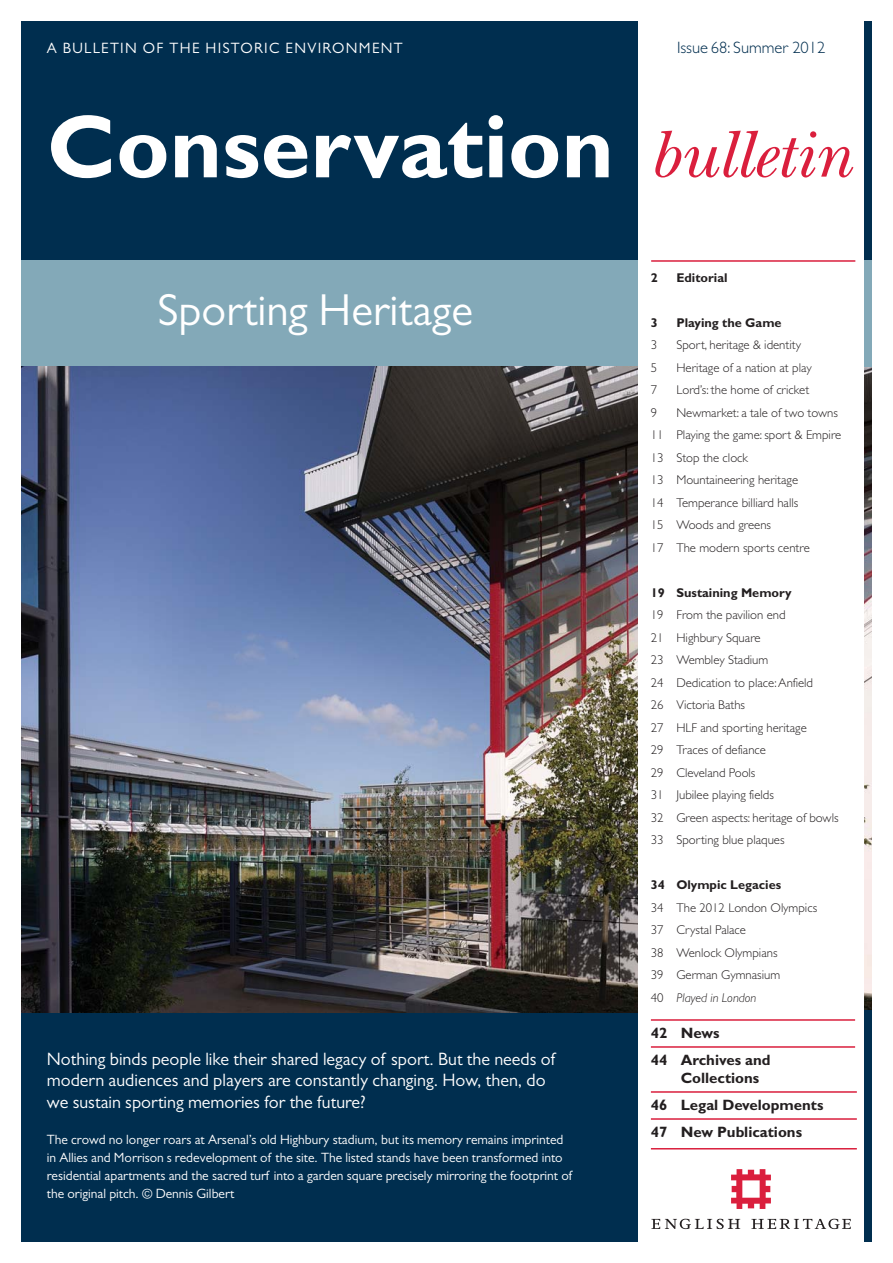
<style>
.page{position:relative;width:893px;height:1263px;background:#fff}
.page>*{position:absolute;margin:0;border:0;box-sizing:border-box;transform-origin:0 0}
.t1{font:700 90px "Gill Sans";color:#fff}
.t2{font:45px "Gill Sans";color:#fff}
.t3{font:18px/21.6px "Gill Sans";color:#fff}
.t4{font:300 16.5px "Gill Sans";color:#002e4f}
.t5{font:700 15px/27px "Gill Sans";color:#231f20}
.t6{font:15px "Gill Sans";letter-spacing:.085em;color:#fff}
.t7{font:13.5px/18px "Gill Sans";color:#fff}
.t8{font:300 12.75px/22.5px "Gill Sans";color:#231f20}
.t9{font:700 12.75px "Gill Sans";color:#231f20}
.s1{font-family:"New Baskerville Italic Os F";font-weight:400;font-size:69px;color:#da1f3d}
.s2{font-weight:700}
.s3{font-style:italic}
</style>
<div class="page">
<img style="left:864px;top:367px;width:8px;height:644px">
<div style="left:21px;top:21px;width:851px;height:239px;background:#002e4f"></div>
<div style="left:21px;top:1011px;width:851px;height:231px;background:#002e4f"></div>
<div style="left:21px;top:260px;width:851px;height:106px;background:#83a9b8"></div>
<img style="left:21px;top:366px;width:617px;height:646px">
<div style="left:638px;top:21px;width:225px;height:1221px;background:#fff"></div>
<svg style="left:651px;top:1219px;width:89px;height:10px"></svg>
<svg style="left:751px;top:1219px;width:99px;height:10px"></svg>
<svg style="left:731px;top:1169px;width:39px;height:40px"></svg>
<hr style="left:651px;top:260px;width:204px;height:2px;background:#da1f3d">
<hr style="left:651px;top:1019px;width:204px;height:2px;background:#da1f3d">
<hr style="left:651px;top:1046px;width:204px;height:2px;background:#da1f3d">
<hr style="left:651px;top:1091px;width:205px;height:2px;background:#da1f3d">
<hr style="left:651px;top:1118px;width:205px;height:2px;background:#da1f3d">
<hr style="left:651px;top:1148px;width:205px;height:2px;background:#da1f3d">
<p class="t6" style="left:47px;top:43px;width:357px">A BULLETIN OF THE HISTORIC ENVIRONMENT</p>
<p class="t4" style="left:677px;top:42px;width:150px">Issue 68: Summer 2012</p>
<h1 class="t1" style="left:47px;top:116px;width:805px">Conservation <span class="s1">bulletin</span></h1>
<h2 class="t2" style="left:158px;top:294px;width:316px">Sporting Heritage</h2>
<p class="t3" style="left:47px;top:1050px;width:509px">Nothing binds people like their shared legacy of sport. But the needs of modern audiences and players are constantly changing. How, then, do we sustain sporting memories for the future?</p>
<p class="t7" style="left:47px;top:1132px;width:527px">The crowd no longer roars at Arsenal’s old Highbury stadium, but its memory remains imprinted in Allies and Morrison s redevelopment of the site. The listed stands have been transformed into residential apartments and the sacred turf into a garden square precisely mirroring the footprint of the original pitch. © Dennis Gilbert</p>
<p class="t9" style="left:651px;top:273px;width:9px">2</p>
<p class="t9" style="left:676px;top:273px;width:53px">Editorial</p>
<p class="t9" style="left:651px;top:318px;width:9px">3</p>
<p class="t9" style="left:676px;top:318px;width:107px">Playing the Game</p>
<p class="t8" style="left:651px;top:335px;width:8px">3</p>
<p class="t8" style="left:676px;top:335px;width:126px">Sport, heritage &amp; identity</p>
<p class="t8" style="left:651px;top:357px;width:8px">5</p>
<p class="t8" style="left:676px;top:357px;width:137px">Heritage of a nation at play</p>
<p class="t8" style="left:651px;top:380px;width:8px">7</p>
<p class="t8" style="left:676px;top:380px;width:134px">Lord’s: the home of cricket</p>
<p class="t8" style="left:651px;top:402px;width:8px">9</p>
<p class="t8" style="left:651px;top:402px;width:192px;text-indent:26px">Newmarket: a tale of two towns<br>11 Playing the game: sport &amp; Empire<br>13 Stop the clock<br>13 Mountaineering heritage<br>14 Temperance billiard halls<br>15 Woods and greens<br>17 The modern sports centre</p>
<p class="t8" style="left:651px;top:582px;width:189px"><span class="s2">19 Sustaining Memory<br></span>19 From the pavilion end<br>21 Highbury Square<br>23 Wembley Stadium<br>24 Dedication to place: Anfield<br>26 Victoria Baths<br>27 HLF and sporting heritage<br>29 Traces of defiance<br>29 Cleveland Pools<br>31 Jubilee playing fields<br>32 Green aspects: heritage of bowls<br>33 Sporting blue plaques</p>
<p class="t8" style="left:651px;top:875px;width:168px"><span class="s2">34 Olympic Legacies<br></span>34 The 2012 London Olympics<br>37 Crystal Palace<br>38 Wenlock Olympians<br>39 German Gymnasium<br>40 <span class="s3">Played in London</span></p>
<p class="t5" style="left:651px;top:1021px;width:121px">42 News<br>44 Archives and</p>
<p class="t5" style="left:651px;top:1066px;width:174px;text-indent:30px">Collections<br>46 Legal Developments<br>47 New Publications</p>
</div>
